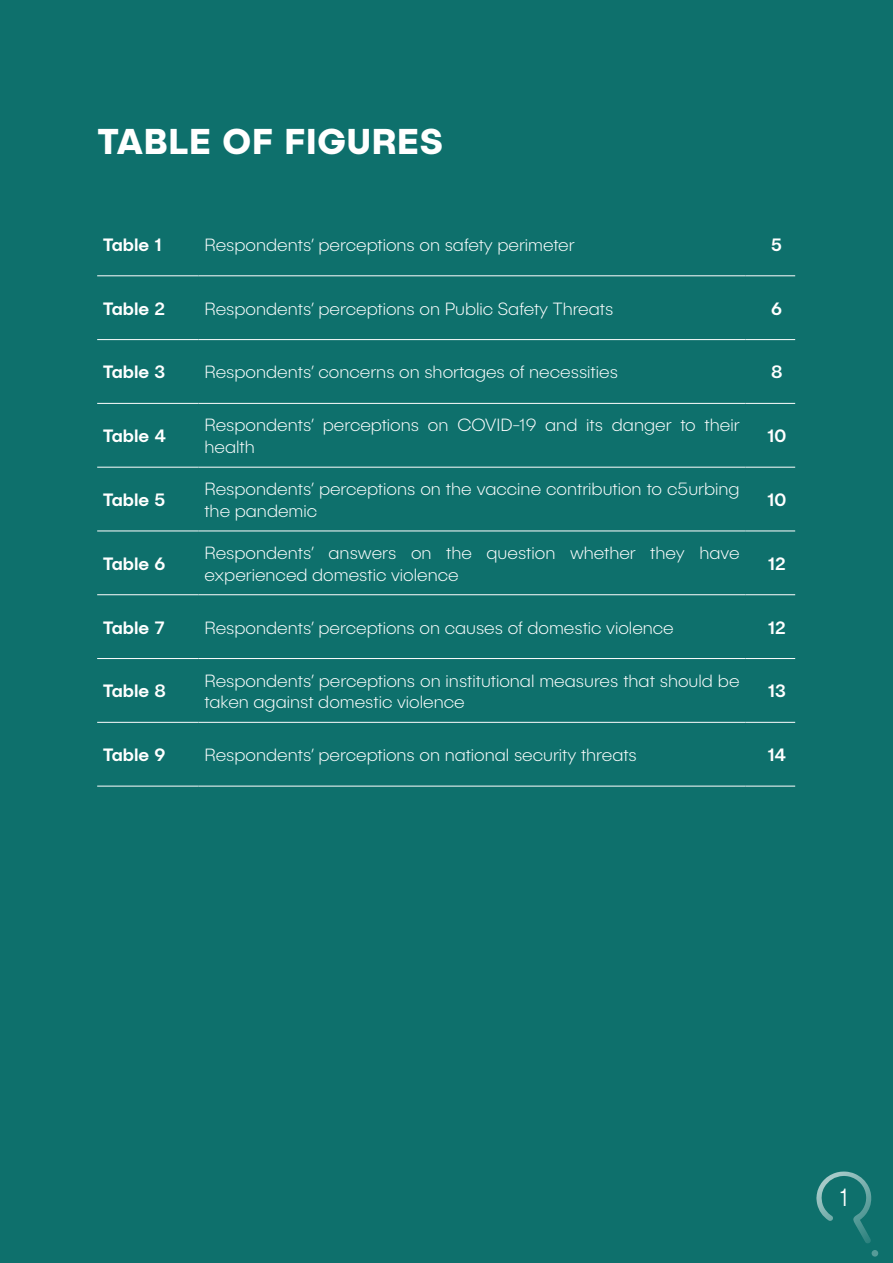
<style>
.page{position:relative;width:893px;height:1263px;background:#0e706c}
.page>*{position:absolute;margin:0;border:0;box-sizing:border-box;transform-origin:0 0}
.TOC_Heading{font:700 36px "Publica Sans";letter-spacing:.02em;color:#fff}
.t1{font:300 25.2px "Publica Sans";color:#fff;scale:.83 1}
.t2{font:200 18px/21.6px "Publica Sans";color:#fff}
.t3{font:500 18px "Publica Sans";color:#fff}
</style>
<div class="page">
<svg style="left:872px;top:1250px;width:6px;height:6px"></svg>
<svg style="left:816px;top:1171px;width:55px;height:72px"></svg>
<hr style="left:97px;top:275px;width:101px;height:1px;background:#fff">
<hr style="left:198px;top:275px;width:548px;height:1px;background:#fff">
<hr style="left:746px;top:275px;width:49px;height:1px;background:#fff">
<hr style="left:97px;top:339px;width:101px;height:1px;background:#fff">
<hr style="left:198px;top:339px;width:548px;height:1px;background:#fff">
<hr style="left:746px;top:339px;width:49px;height:1px;background:#fff">
<hr style="left:97px;top:403px;width:101px;height:1px;background:#fff">
<hr style="left:198px;top:403px;width:548px;height:1px;background:#fff">
<hr style="left:746px;top:403px;width:49px;height:1px;background:#fff">
<hr style="left:97px;top:467px;width:101px;height:1px;background:#fff">
<hr style="left:198px;top:467px;width:548px;height:1px;background:#fff">
<hr style="left:746px;top:467px;width:49px;height:1px;background:#fff">
<hr style="left:97px;top:531px;width:101px;height:1px;background:#fff">
<hr style="left:198px;top:531px;width:548px;height:1px;background:#fff">
<hr style="left:746px;top:531px;width:49px;height:1px;background:#fff">
<hr style="left:97px;top:594px;width:101px;height:1px;background:#fff">
<hr style="left:198px;top:594px;width:548px;height:1px;background:#fff">
<hr style="left:746px;top:594px;width:49px;height:1px;background:#fff">
<hr style="left:97px;top:658px;width:101px;height:1px;background:#fff">
<hr style="left:198px;top:658px;width:548px;height:1px;background:#fff">
<hr style="left:746px;top:658px;width:49px;height:1px;background:#fff">
<hr style="left:97px;top:722px;width:101px;height:1px;background:#fff">
<hr style="left:198px;top:722px;width:548px;height:1px;background:#fff">
<hr style="left:746px;top:722px;width:49px;height:1px;background:#fff">
<hr style="left:97px;top:786px;width:101px;height:1px;background:#fff">
<hr style="left:198px;top:786px;width:548px;height:1px;background:#fff">
<hr style="left:746px;top:786px;width:49px;height:1px;background:#fff">
<p class="TOC_Heading" style="left:98px;top:117px;width:346px">TABLE OF FIGURES</p>
<p class="t3" style="left:103px;top:233px;width:60px">Table 1</p>
<p class="t2" style="left:204px;top:233px;width:372px">Respondents’ perceptions on safety perimeter</p>
<p class="t3" style="left:771px;top:233px;width:12px">5</p>
<p class="t3" style="left:103px;top:297px;width:63px">Table 2</p>
<p class="t2" style="left:204px;top:297px;width:410px">Respondents’ perceptions on Public Safety Threats</p>
<p class="t3" style="left:771px;top:297px;width:12px">6</p>
<p class="t3" style="left:103px;top:361px;width:64px">Table 3</p>
<p class="t2" style="left:204px;top:361px;width:415px">Respondents’ concerns on shortages of necessities</p>
<p class="t3" style="left:771px;top:361px;width:13px">8</p>
<p class="t3" style="left:103px;top:424px;width:64px">Table 4</p>
<p class="t2" style="left:204px;top:414px;width:537px">Respondents’ perceptions on COVID-19 and its danger to their health</p>
<p class="t3" style="left:767px;top:424px;width:21px">10</p>
<p class="t3" style="left:103px;top:488px;width:64px">Table 5</p>
<p class="t2" style="left:204px;top:478px;width:537px">Respondents’ perceptions on the vaccine contribution to c5urbing the pandemic</p>
<p class="t3" style="left:767px;top:488px;width:21px">10</p>
<p class="t3" style="left:103px;top:552px;width:64px">Table 6</p>
<p class="t2" style="left:204px;top:542px;width:537px">Respondents’ answers on the question whether they have experienced domestic violence</p>
<p class="t3" style="left:768px;top:552px;width:19px">12</p>
<p class="t3" style="left:103px;top:616px;width:63px">Table 7</p>
<p class="t2" style="left:204px;top:616px;width:471px">Respondents’ perceptions on causes of domestic violence</p>
<p class="t3" style="left:768px;top:616px;width:19px">12</p>
<p class="t3" style="left:103px;top:679px;width:64px">Table 8</p>
<p class="t2" style="left:204px;top:669px;width:537px">Respondents’ perceptions on institutional measures that should be taken against domestic violence</p>
<p class="t3" style="left:768px;top:679px;width:20px">13</p>
<p class="t3" style="left:103px;top:743px;width:64px">Table 9</p>
<p class="t2" style="left:204px;top:744px;width:434px">Respondents’ perceptions on national security threats</p>
<p class="t3" style="left:767px;top:743px;width:20px">14</p>
<p class="t1" style="left:840px;top:1182px;width:11px">1</p>
</div>
